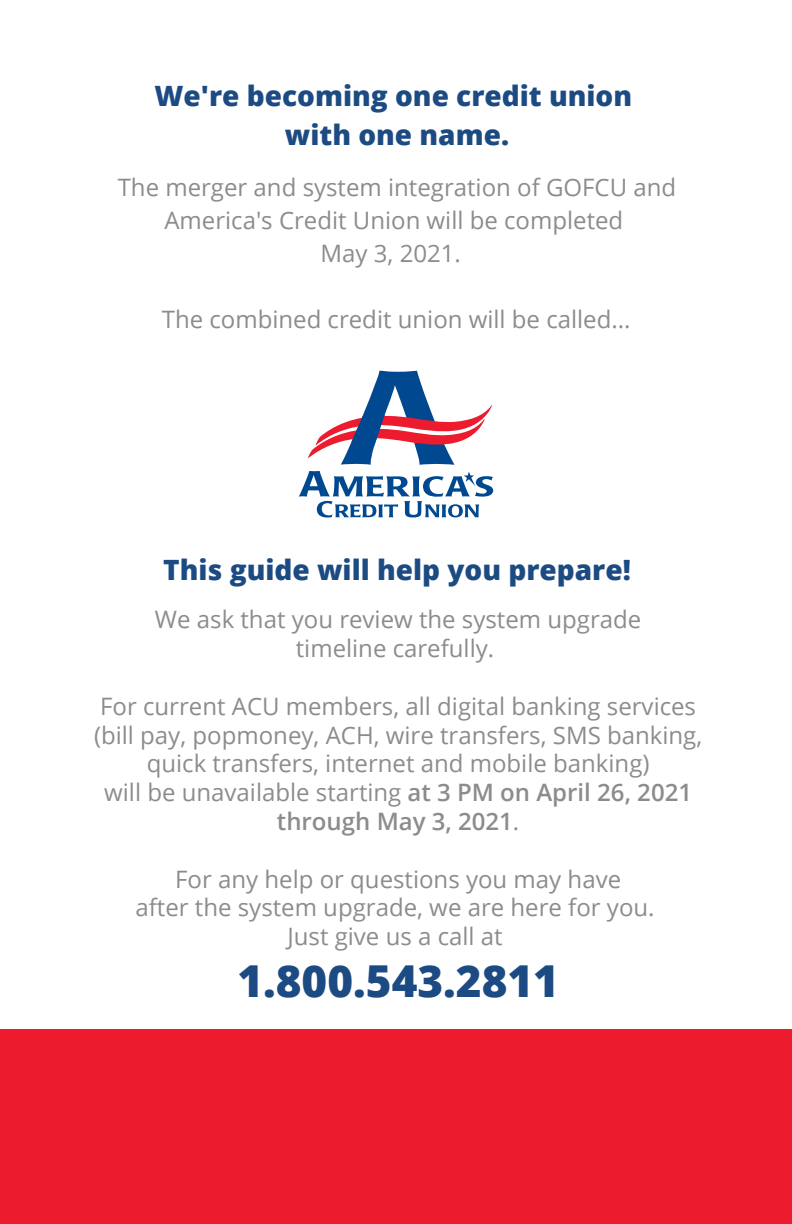
<style>
.page{position:relative;width:792px;height:1224px;background:#fff}
.page>*{position:absolute;margin:0;border:0;box-sizing:border-box;transform-origin:0 0}
.t1{font:800 44px "Open Sans";color:#1c4b83}
.t2{font:800 28px/39px "Open Sans";color:#1c4b83;text-align:center}
.t3{font:24px/28.8px "Open Sans";color:#8a8c8e;text-align:center}
.s1{font-weight:600}
</style>
<div class="page">
<div style="left:0;top:1030px;width:792px;height:194px;background:#ed1b2e"></div>
<svg style="left:308px;top:371px;width:184px;height:94px"></svg>
<svg style="left:299px;top:471px;width:194px;height:47px"></svg>
<p class="t2" style="left:155px;top:75px;width:479px">We're becoming one credit union with one name.</p>
<p class="t3" style="left:118px;top:170px;width:560px;line-height:33px">The merger and system integration of GOFCU and<br>America's Credit Union will be completed<br>May 3, 2021.</p>
<p class="t3" style="left:162px;top:304px;width:470px">The combined credit union will be called...</p>
<p class="t2" style="left:163px;top:549px;width:469px">This guide will help you prepare!</p>
<p class="t3" style="left:155px;top:605px;width:488px">We ask that you review the system upgrade timeline carefully.</p>
<p class="t3" style="left:94px;top:691px;width:610px">For current ACU members, all digital banking services (bill pay, popmoney, ACH, wire transfers, SMS banking, quick transfers, internet and mobile banking)<br>will be unavailable starting <span class="s1">at 3 PM on April 26, 2021 through May 3, 2021</span>.</p>
<p class="t3" style="left:135px;top:864px;width:521px">For any help or questions you may have<br>after the system upgrade, we are here for you.<br>Just give us a call at</p>
<h1 class="t1" style="left:237px;top:947px;width:323px">1.800.543.2811</h1>
</div>
